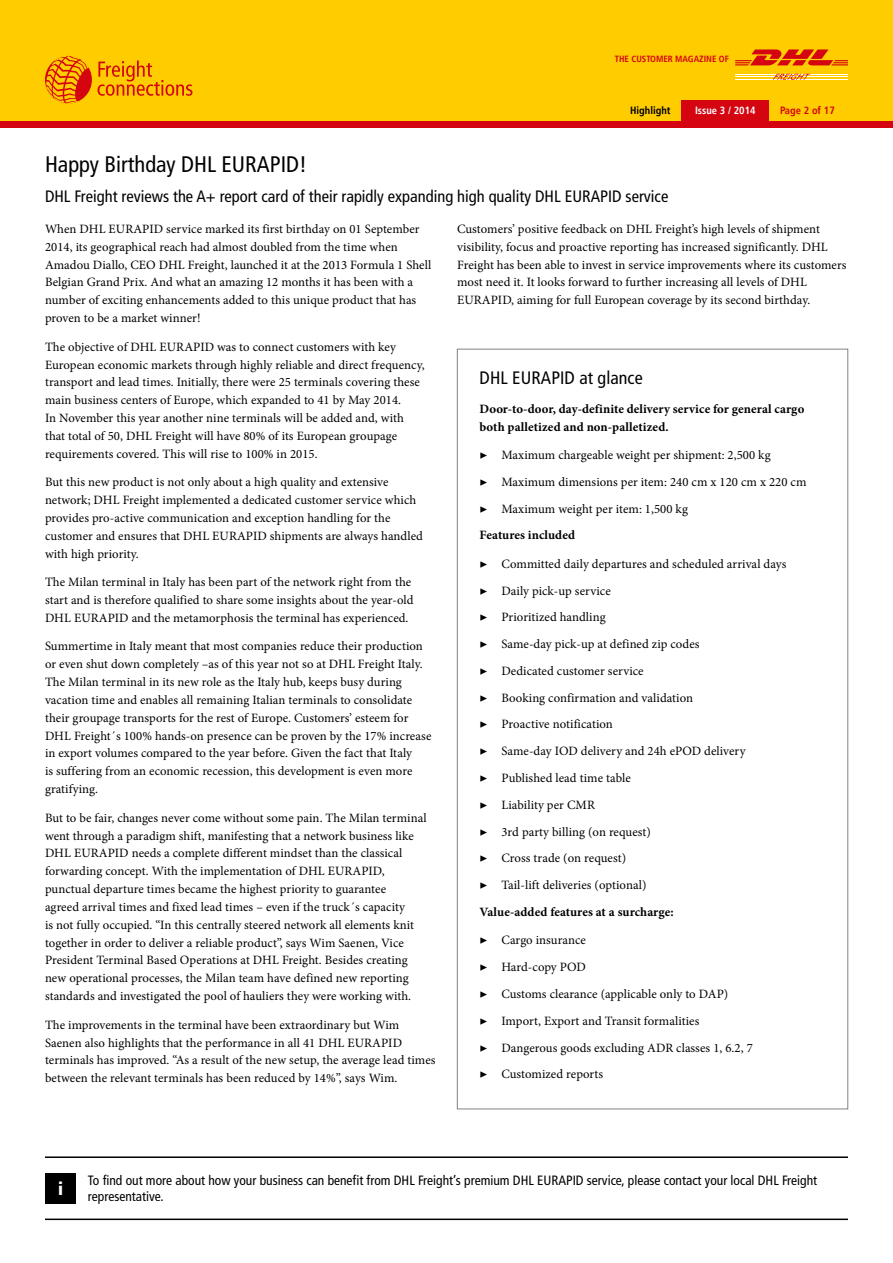
<style>
.page{position:relative;width:893px;height:1263px;background:#fff}
.page>*{position:absolute;margin:0;border:0;box-sizing:border-box;transform-origin:0 0}
.t1{font:condensed 22.5px "Frutiger LT";color:#000}
.t2{font:condensed 18px "Frutiger LT";letter-spacing:.005em;color:#000}
.t3{font:900 condensed 18px "Frutiger LT";color:#fff}
.t4{font:condensed 16.5px "Frutiger LT";color:#000}
.t5{font:condensed 13.5px/16.2px "Frutiger LT";color:#000}
.t6{font:12.75px/17.9px "Minion Pro";letter-spacing:.005em;color:#000}
.t7{font:700 12.75px/17.9px "Minion Pro";letter-spacing:.005em;color:#000}
.t8{font:700 condensed 10.5px "Frutiger LT";color:#fff}
.t9{font:700 condensed 10.5px "Frutiger LT";color:#d40511}
.t10{font:700 condensed 10.5px "Frutiger LT";color:#000}
.t11{font:700 condensed 9px "Frutiger LT";color:#d40511}
.s1{font-size:13.5px}
.s2{font-weight:700}
</style>
<div class="page">
<div style="left:0;top:0;width:893px;height:127px;background:#d40511"></div>
<div style="left:0;top:0;width:893px;height:121px;background:#fc0"></div>
<div style="left:681px;top:100px;width:88px;height:21px;background:#d40511"></div>
<svg style="left:98px;top:60px;width:94px;height:36px"></svg>
<svg style="left:46px;top:55px;width:44px;height:49px"></svg>
<hr style="left:735px;top:74px;width:113px;height:1px;background:#fff">
<hr style="left:735px;top:76px;width:113px;height:1px;background:#fff">
<hr style="left:735px;top:79px;width:113px;height:1px;background:#fff">
<svg style="left:773px;top:74px;width:37px;height:6px"></svg>
<svg style="left:735px;top:49px;width:113px;height:16px"></svg>
<hr style="left:45px;top:1156px;width:803px;height:2px;background:#000">
<hr style="left:45px;top:1218px;width:803px;height:2px;background:#000">
<div style="left:45px;top:1173px;width:31px;height:31px;background:#000"></div>
<p class="t11" style="left:615px;top:54px;width:116px">THE CUSTOMER MAGAZINE OF</p>
<p class="t10" style="left:630px;top:104px;width:42px">HIGHLIGHT</p>
<h1 class="t1" style="left:45px;top:151px;width:263px">Happy Birthday DHL EURAPID!</h1>
<p class="t4" style="left:45px;top:187px;width:625px">DHL Freight reviews the A+ report card of their rapidly expanding high quality DHL EURAPID service</p>
<p class="t8" style="left:695px;top:104px;width:62px">ISSUE 3 / 2014</p>
<p class="t9" style="left:780px;top:104px;width:56px">PAGE 2 OF 17</p>
<p class="t6" style="left:45px;top:220px;width:388px">When DHL EURAPID service marked its first birthday on 01 September 2014, its geographical reach had almost doubled from the time when Amadou Diallo, CEO DHL Freight, launched it at the 2013 Formula 1 Shell Belgian Grand Prix. And what an amazing 12 months it has been with a number of exciting enhancements added to this unique product that has proven to be a market winner!</p>
<p class="t6" style="left:45px;top:338px;width:381px">The objective of DHL EURAPID was to connect customers with key European economic markets through highly reliable and direct frequency, transport and lead times. Initially, there were 25 terminals covering these main business centers of Europe, which expanded to 41 by May 2014.<br>In November this year another nine terminals will be added and, with that total of 50, DHL Freight will have 80% of its European groupage requirements covered. This will rise to 100% in 2015.</p>
<p class="t6" style="left:45px;top:473px;width:379px">But this new product is not only about a high quality and extensive network; DHL Freight implemented a dedicated customer service which provides pro-active communication and exception handling for the customer and ensures that DHL EURAPID shipments are always handled with high priority.</p>
<p class="t6" style="left:45px;top:573px;width:370px">The Milan terminal in Italy has been part of the network right from the start and is therefore qualified to share some insights about the year-old<br>DHL EURAPID and the metamorphosis the terminal has experienced.</p>
<p class="t6" style="left:45px;top:637px;width:388px">Summertime in Italy meant that most companies reduce their production or even shut down completely –as of this year not so at DHL Freight Italy.<br>The Milan terminal in its new role as the Italy hub, keeps busy during vacation time and enables all remaining Italian terminals to consolidate their groupage transports for the rest of Europe. Customers’ esteem for DHL Freight´s 100% hands-on presence can be proven by the 17% increase in export volumes compared to the year before. Given the fact that Italy<br>is suffering from an economic recession, this development is even more gratifying.</p>
<p class="t6" style="left:45px;top:809px;width:383px">But to be fair, changes never come without some pain. The Milan terminal went through a paradigm shift, manifesting that a network business like DHL EURAPID needs a complete different mindset than the classical forwarding concept. With the implementation of DHL EURAPID, punctual departure times became the highest priority to guarantee<br>agreed arrival times and fixed lead times – even if the truck´s capacity<br>is not fully occupied. “In this centrally steered network all elements knit together in order to deliver a reliable product”, says Wim Saenen, Vice President Terminal Based Operations at DHL Freight. Besides creating new operational processes, the Milan team have defined new reporting standards and investigated the pool of hauliers they were working with.</p>
<p class="t6" style="left:45px;top:1016px;width:392px">The improvements in the terminal have been extraordinary but Wim Saenen also highlights that the performance in all 41 DHL EURAPID terminals has improved. “As a result of the new setup, the average lead times between the relevant terminals has been reduced by 14%”, says Wim.</p>
<p class="t6" style="left:457px;top:220px;width:391px">Customers’ positive feedback on DHL Freight’s high levels of shipment visibility, focus and proactive reporting has increased significantly. DHL Freight has been able to invest in service improvements where its customers most need it. It looks forward to further increasing all levels of DHL EURAPID, aiming for full European coverage by its second birthday.</p>
<h2 class="t2" style="left:480px;top:367px;width:165px">DHL EURAPID at glance</h2>
<p class="t7" style="left:480px;top:399px;width:326px">Door-to-door, day-definite delivery service for general cargo both palletized and non-palletized.</p>
<p class="t6" style="left:480px;top:442px;width:328px;line-height:26.7px"><span class="s1">▶</span> Maximum chargeable weight per shipment: 2,500 kg<br><span class="s1">▶</span> Maximum dimensions per item: 240 cm x 120 cm x 220 cm <span class="s1">▶</span> Maximum weight per item: 1,500 kg<br><span class="s2">Features included</span></p>
<p class="t6" style="left:480px;top:550px;width:308px;line-height:26.7px"><span class="s1">▶</span> Committed daily departures and scheduled arrival days <span class="s1">▶</span> Daily pick-up service<br><span class="s1">▶</span> Prioritized handling<br><span class="s1">▶</span> Same-day pick-up at defined zip codes<br><span class="s1">▶</span> Dedicated customer service<br><span class="s1">▶</span> Booking confirmation and validation<br><span class="s1">▶</span> Proactive notification<br><span class="s1">▶</span> Same-day IOD delivery and 24h ePOD delivery<br><span class="s1">▶</span> Published lead time table<br><span class="s1">▶</span> Liability per CMR<br><span class="s1">▶</span> 3rd party billing (on request)<br><span class="s1">▶</span> Cross trade (on request)<br><span class="s1">▶</span> Tail-lift deliveries (optional)<br><span class="s2">Value-added features at a surcharge:</span></p>
<p class="t6" style="left:480px;top:927px;width:275px;line-height:26.8px"><span class="s1">▶</span> Cargo insurance<br><span class="s1">▶</span> Hard-copy POD<br><span class="s1">▶</span> Customs clearance (applicable only to DAP)<br><span class="s1">▶</span> Import, Export and Transit formalities<br><span class="s1">▶</span> Dangerous goods excluding ADR classes 1, 6.2, 7 <span class="s1">▶</span> Customized reports</p>
<h2 class="t3" style="left:58px;top:1177px;width:7px">i</h2>
<p class="t5" style="left:88px;top:1172px;width:731px">To find out more about how your business can benefit from DHL Freight’s premium DHL EURAPID service, please contact your local DHL Freight representative.</p>
</div>
